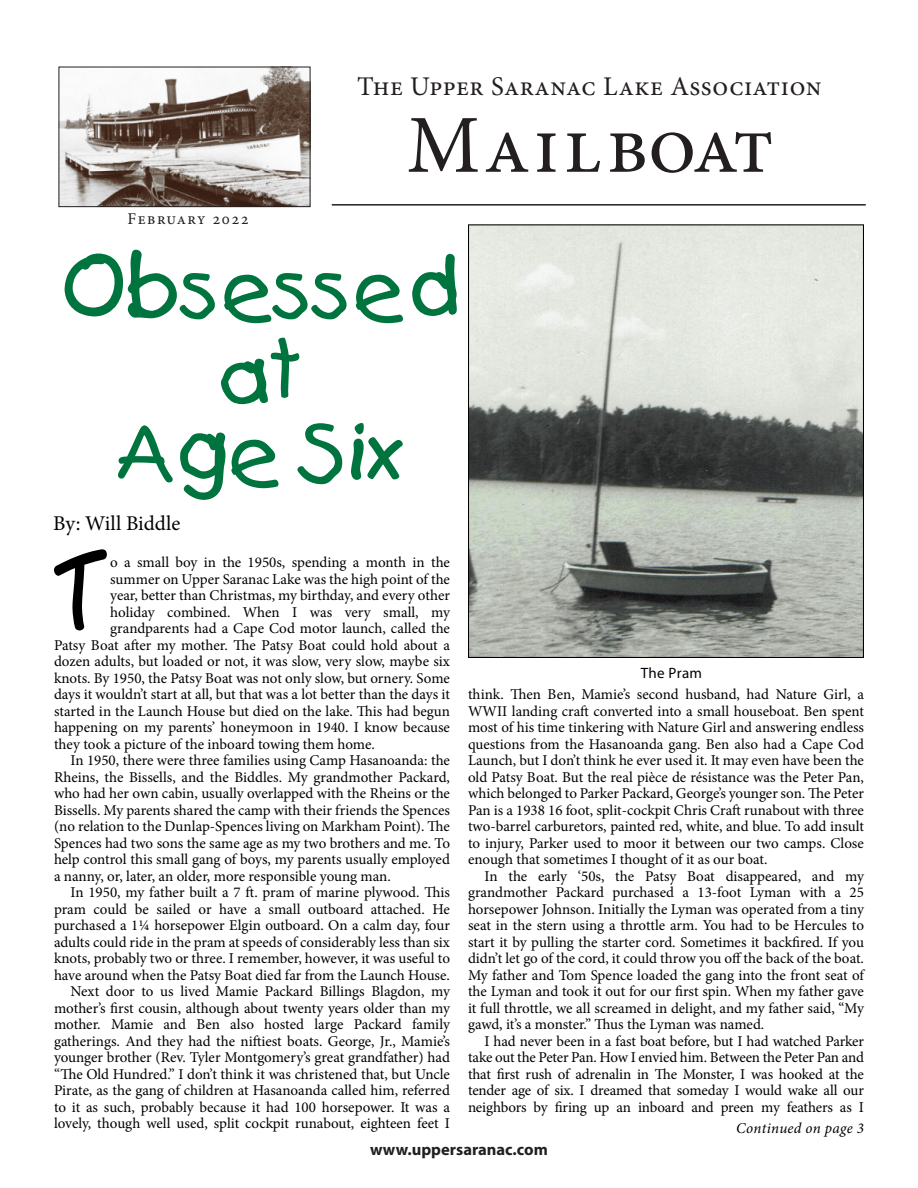
<style>
.page{position:relative;width:918px;height:1188px;background:#fff}
.page>*{position:absolute;margin:0;border:0;box-sizing:border-box;transform-origin:0 0}
.t1{font:100.35px "Kids Plain";color:#000}
.t2{font:82.5px "Minion Pro";letter-spacing:.04em;color:#231f20}
.t3{font:78px/82.5px "Kids Plain";color:#00743e;text-align:center}
.t4{font:27px "Minion Pro";letter-spacing:.02em;color:#231f20}
.t5{font:21px "Minion Pro";letter-spacing:-.01em;color:#000}
.t6{font:700 16.5px "Myriad Pro";color:#231f20}
.t7{font:16.5px "Minion Pro";letter-spacing:.09em;color:#231f20}
.t8{font:15px/16.5px "Minion Pro";letter-spacing:-.005em;color:#000;text-align:justify}
.t9{font:italic 15px "Minion Pro";letter-spacing:.02em;color:#000}
.t10{font:15px "Myriad Pro";letter-spacing:.02em;color:#000}
</style>
<div class="page">
<hr style="left:332px;top:204px;width:534px;height:2px;background:#231f20">
<img style="left:59px;top:66px;width:252px;height:141px">
<div style="left:59px;top:67px;width:251px;height:140px;border:1px solid #231f20"></div>
<svg style="left:468px;top:224px;width:396px;height:434px;background:#a9aca6"></svg>
<p class="t7" style="left:128px;top:212px;width:123px">February 2022</p>
<h3 class="t4" style="left:357px;top:76px;width:466px">The Upper Saranac Lake Association</h3>
<h2 class="t2" style="left:407px;top:112px;width:369px">Mailboat</h2>
<h3 class="t3" style="left:62px;top:254px;width:400px">Obsessed at<br>Age Six</h3>
<h3 class="t5" style="left:53px;top:515px;width:129px">By: Will Biddle</h3>
<h1 class="t1" style="left:59px;top:550px;width:62px">T</h1>
<p class="t8" style="left:110px;top:556px;width:341px">o a small boy in the 1950s, spending a month in the</p>
<p class="t8" style="left:110px;top:572px;width:341px">summer on Upper Saranac Lake was the high point of the</p>
<p class="t8" style="left:110px;top:589px;width:341px">year, better than Christmas, my birthday, and every other</p>
<p class="t8" style="left:110px;top:605px;width:342px">holiday combined. When I was very small, my</p>
<p class="t8" style="left:110px;top:622px;width:341px">grandparents had a Cape Cod motor launch, called the</p>
<p class="t8" style="left:54px;top:638px;width:398px">Patsy Boat after my mother. The Patsy Boat could hold about a</p>
<p class="t8" style="left:54px;top:655px;width:397px">dozen adults, but loaded or not, it was slow, very slow, maybe six</p>
<p class="t8" style="left:54px;top:671px;width:397px">knots. By 1950, the Patsy Boat was not only slow, but ornery. Some</p>
<p class="t8" style="left:54px;top:688px;width:397px">days it wouldn’t start at all, but that was a lot better than the days it</p>
<p class="t8" style="left:54px;top:704px;width:398px">started in the Launch House but died on the lake. This had begun</p>
<p class="t8" style="left:54px;top:721px;width:398px">happening on my parents’ honeymoon in 1940. I know because</p>
<p class="t8" style="left:54px;top:737px;width:322px">they took a picture of the inboard towing them home.</p>
<p class="t8" style="left:70px;top:754px;width:381px">In 1950, there were three families using Camp Hasanoanda: the</p>
<p class="t8" style="left:54px;top:770px;width:397px">Rheins, the Bissells, and the Biddles. My grandmother Packard,</p>
<p class="t8" style="left:54px;top:787px;width:397px">who had her own cabin, usually overlapped with the Rheins or the</p>
<p class="t8" style="left:54px;top:803px;width:398px">Bissells. My parents shared the camp with their friends the Spences</p>
<p class="t8" style="left:54px;top:820px;width:398px">(no relation to the Dunlap-Spences living on Markham Point). The</p>
<p class="t8" style="left:54px;top:836px;width:397px">Spences had two sons the same age as my two brothers and me. To</p>
<p class="t8" style="left:54px;top:853px;width:397px">help control this small gang of boys, my parents usually employed</p>
<p class="t8" style="left:54px;top:869px;width:338px">a nanny, or, later, an older, more responsible young man.</p>
<p class="t8" style="left:70px;top:886px;width:381px">In 1950, my father built a 7 ft. pram of marine plywood. This</p>
<p class="t8" style="left:54px;top:902px;width:398px">pram could be sailed or have a small outboard attached. He</p>
<p class="t8" style="left:54px;top:919px;width:398px">purchased a 1¼ horsepower Elgin outboard. On a calm day, four</p>
<p class="t8" style="left:54px;top:935px;width:397px">adults could ride in the pram at speeds of considerably less than six</p>
<p class="t8" style="left:54px;top:952px;width:398px">knots, probably two or three. I remember, however, it was useful to</p>
<p class="t8" style="left:54px;top:968px;width:397px">have around when the Patsy Boat died far from the Launch House.</p>
<p class="t8" style="left:70px;top:985px;width:381px">Next door to us lived Mamie Packard Billings Blagdon, my</p>
<p class="t8" style="left:54px;top:1001px;width:398px">mother’s first cousin, although about twenty years older than my</p>
<p class="t8" style="left:54px;top:1018px;width:398px">mother. Mamie and Ben also hosted large Packard family</p>
<p class="t8" style="left:54px;top:1034px;width:398px">gatherings. And they had the niftiest boats. George, Jr., Mamie’s</p>
<p class="t8" style="left:54px;top:1051px;width:398px">younger brother (Rev. Tyler Montgomery’s great grandfather) had</p>
<p class="t8" style="left:54px;top:1067px;width:397px">“The Old Hundred.” I don’t think it was christened that, but Uncle</p>
<p class="t8" style="left:54px;top:1084px;width:397px">Pirate, as the gang of children at Hasanoanda called him, referred</p>
<p class="t8" style="left:54px;top:1100px;width:397px">to it as such, probably because it had 100 horsepower. It was a</p>
<p class="t8" style="left:54px;top:1117px;width:397px">lovely, though well used, split cockpit runabout, eighteen feet I</p>
<p class="t10" style="left:641px;top:667px;width:63px">The Pram</p>
<p class="t8" style="left:468px;top:688px;width:398px">think. Then Ben, Mamie’s second husband, had Nature Girl, a WWII landing craft converted into a small houseboat. Ben spent most of his time tinkering with Nature Girl and answering endless questions from the Hasanoanda gang. Ben also had a Cape Cod Launch, but I don’t think he ever used it. It may even have been the old Patsy Boat. But the real pièce de résistance was the Peter Pan, which belonged to Parker Packard, George’s younger son. The Peter Pan is a 1938 16 foot, split-cockpit Chris Craft runabout with three two-barrel carburetors, painted red, white, and blue. To add insult to injury, Parker used to moor it between our two camps. Close enough that sometimes I thought of it as our boat.</p>
<p class="t8" style="left:468px;top:869px;width:398px;text-indent:16px">In the early ‘50s, the Patsy Boat disappeared, and my grandmother Packard purchased a 13-foot Lyman with a 25 horsepower Johnson. Initially the Lyman was operated from a tiny seat in the stern using a throttle arm. You had to be Hercules to start it by pulling the starter cord. Sometimes it backfired. If you didn’t let go of the cord, it could throw you off the back of the boat.<br>My father and Tom Spence loaded the gang into the front seat of the Lyman and took it out for our first spin. When my father gave it full throttle, we all screamed in delight, and my father said, “My gawd, it’s a monster.” Thus the Lyman was named.</p>
<p class="t8" style="left:468px;top:1034px;width:398px;text-indent:16px">I had never been in a fast boat before, but I had watched Parker take out the Peter Pan. How I envied him. Between the Peter Pan and that first rush of adrenalin in The Monster, I was hooked at the tender age of six. I dreamed that someday I would wake all our neighbors by firing up an inboard and preen my feathers as I</p>
<p class="t9" style="left:736px;top:1122px;width:129px">Continued on page 3</p>
<p class="t6" style="left:370px;top:1143px;width:179px">www.uppersaranac.com</p>
</div>
